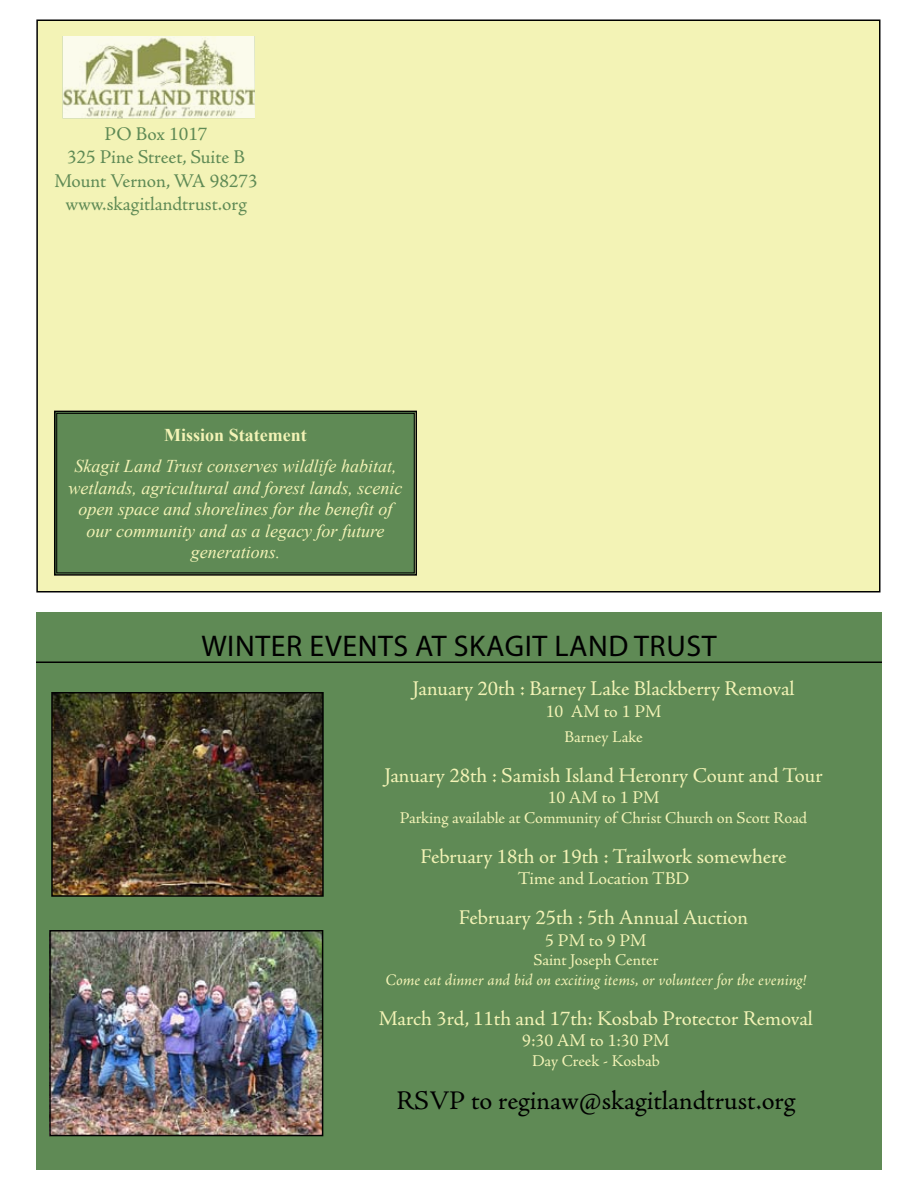
<style>
.page{position:relative;width:918px;height:1188px;background:#fff}
.page>*{position:absolute;margin:0;border:0;box-sizing:border-box;transform-origin:0 0}
.t1{font:30px "Myriad Pro";letter-spacing:.02em;color:#000}
.t2{font:27px "Adobe Jenson Pro";color:#000}
.t3{font:21px "Adobe Jenson Pro";letter-spacing:-.005em;color:#f3f3b6}
.t4{font:19.5px/23.4px "Adobe Jenson Pro";letter-spacing:-.005em;color:#5f8a55;text-align:center}
.t5{font:italic 18px/21.6px "Times New Roman";color:#f3f3b6;text-align:center}
.t6{font:18px "Adobe Jenson Pro";color:#f3f3b6}
.t7{font:700 18px "Times New Roman";color:#f3f3b6}
.t8{font:16.5px "Adobe Jenson Pro";letter-spacing:-.005em;color:#f3f3b6}
.t9{font:italic 16.5px "Adobe Jenson Pro";letter-spacing:-.005em;color:#f3f3b6}
</style>
<div class="page">
<div style="left:36px;top:612px;width:846px;height:558px;background:#5f8a55"></div>
<hr style="left:36px;top:662px;width:846px;height:1px;background:#000">
<div style="left:37px;top:20px;width:843px;height:572px;background:#f3f3b6"></div>
<img style="left:63px;top:36px;width:192px;height:82px">
<div style="left:54px;top:410px;width:363px;height:166px;background:#5f8a55"></div>
<div style="left:56px;top:413px;width:359px;height:160px;border:1px solid #010101"></div>
<img style="left:54px;top:695px;width:267px;height:199px">
<div style="left:51px;top:692px;width:273px;height:205px;border:2px solid #010101"></div>
<img style="left:52px;top:933px;width:268px;height:200px">
<div style="left:49px;top:930px;width:274px;height:206px;border:2px solid #010101"></div>
<p class="t4" style="left:54px;top:123px;width:205px">PO Box 1017<br>325 Pine Street, Suite B<br>Mount Vernon, WA 98273 www.skagitlandtrust.org</p>
<p class="t7" style="left:164px;top:423px;width:144px">Mission Statement</p>
<p class="t5" style="left:69px;top:455px;width:335px">Skagit Land Trust conserves wildlife habitat, wetlands, agricultural and forest lands, scenic open space and shorelines for the benefit of our community and as a legacy for future generations.</p>
<h1 class="t1" style="left:201px;top:627px;width:451px">WINTER EVENTS AT SKAGIT LAND TRUS</h1>
<h1 class="t1" style="left:702px;top:627px;width:16px">T</h1>
<p class="t3" style="left:413px;top:677px;width:384px">January 20th : Barney Lake Blackberry Removal</p>
<p class="t6" style="left:546px;top:701px;width:117px">10 AM to 1 PM</p>
<p class="t8" style="left:564px;top:728px;width:80px">Barney Lake</p>
<p class="t3" style="left:384px;top:763px;width:440px">January 28th : Samish Island Heronry Count and Tour</p>
<p class="t6" style="left:548px;top:788px;width:113px">10 AM to 1 PM</p>
<p class="t8" style="left:400px;top:809px;width:409px">Parking available at Community of Christ Church on Scott Road</p>
<p class="t3" style="left:421px;top:844px;width:368px">February 18th or 19th : Trailwork somewhere</p>
<p class="t6" style="left:518px;top:869px;width:173px">Time and Location TBD</p>
<p class="t3" style="left:459px;top:906px;width:291px">February 25th : 5th Annual Auction</p>
<p class="t6" style="left:545px;top:930px;width:103px">5 PM to 9 PM</p>
<p class="t8" style="left:533px;top:951px;width:127px">Saint Joseph Center</p>
<p class="t9" style="left:386px;top:971px;width:422px">Come eat dinner and bid on exciting items, or volunteer for the evening!</p>
<p class="t3" style="left:379px;top:1006px;width:436px">March 3rd, 11th and 17th: Kosbab Protector Removal</p>
<p class="t6" style="left:522px;top:1031px;width:149px">9:30 AM to 1:30 PM</p>
<p class="t8" style="left:532px;top:1052px;width:129px">Day Creek - Kosbab</p>
<p class="t2" style="left:396px;top:1086px;width:401px">RSVP to reginaw@skagitlandtrust.org</p>
</div>
